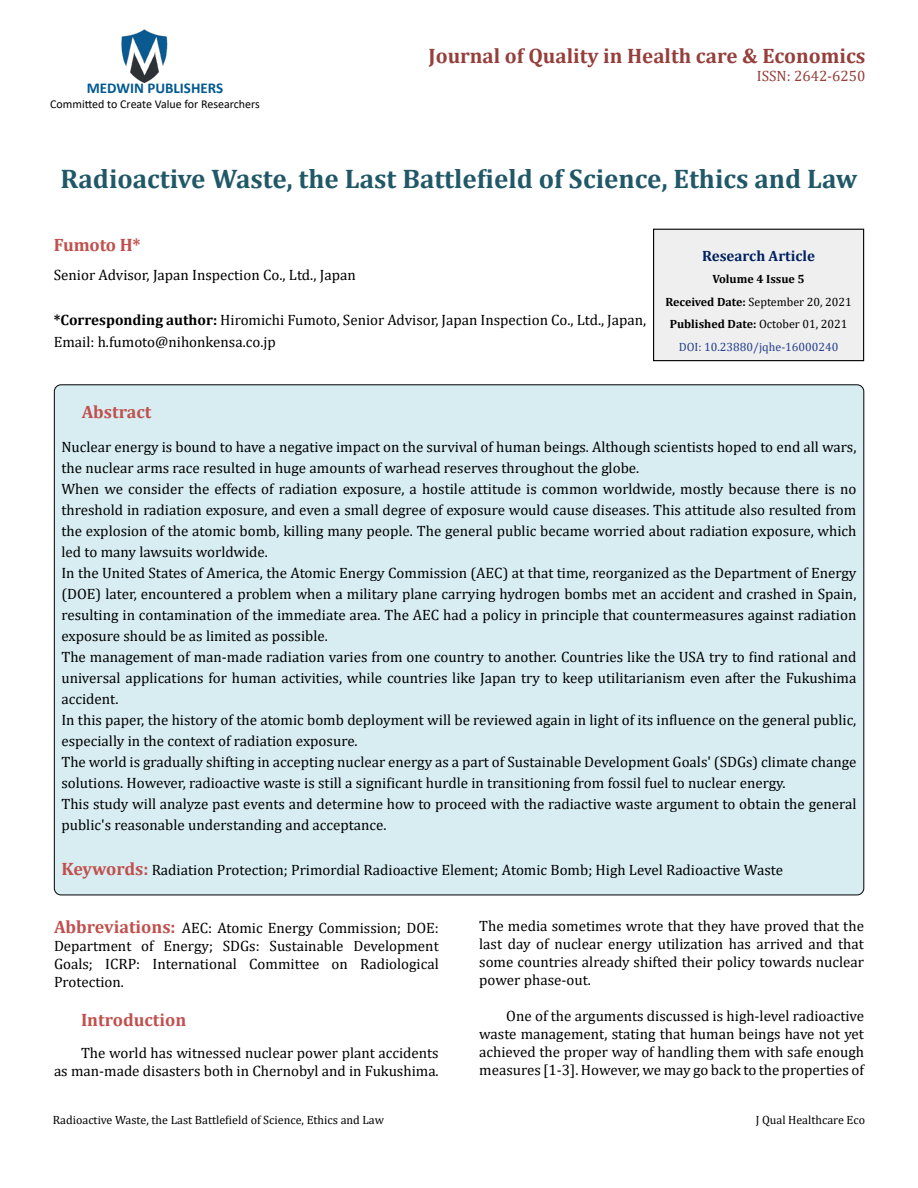
<style>
.page{position:relative;width:918px;height:1188px;background:#fff}
.page>*{position:absolute;margin:0;border:0;box-sizing:border-box;transform-origin:0 0}
.t1{font:700 27px "Cambria";color:#215868}
.t2{font:700 21px "Cambria";color:#953f3c}
.t3{font:700 18px "Cambria";color:#c0504d}
.t4{font:15px/21px "Cambria";color:#000;text-align:justify}
.t5{font:700 15px "Calibri";color:#005991}
.t6{font:700 15px "Cambria";color:#002060}
.t7{font:15px "Cambria";color:#953f3c}
.t8{font:700 12px/22.5px "Cambria";color:#000;text-align:center}
.t9{font:12px "Cambria";color:#000}
.t10{font:12px "Calibri";color:#000}
.s1{font-weight:700}
.s2{font-weight:400}
.s3{font-weight:400;color:#25408f}
.s4{font-weight:700;font-size:18px;color:#c0504d}
</style>
<div class="page">
<img style="left:121px;top:29px;width:47px;height:55px">
<div style="left:654px;top:229px;width:210px;height:132px;background:#efefef"></div>
<div style="left:653px;top:229px;width:211px;height:132px;border:1px solid #000"></div>
<div style="left:54px;top:385px;width:810px;height:510px;background:#d8edf2;border-radius:7px"></div>
<p class="t5" style="left:87px;top:78px;width:138px">MEDWIN PUBLISHERS</p>
<p class="t10" style="left:50px;top:95px;width:211px">Committed to Create Value for Researchers</p>
<h2 class="t2" style="left:429px;top:42px;width:438px">Journal of Quality in Health care &amp; Economics</h2>
<p class="t7" style="left:757px;top:68px;width:110px">ISSN: 2642-6250</p>
<h1 class="t1" style="left:61px;top:159px;width:798px">Radioactive Waste, the Last Battlefield of Science, Ethics and Law</h1>
<p class="t3" style="left:54px;top:232px;width:88px">Fumoto H*</p>
<p class="t4" style="left:54px;top:264px;width:303px">Senior Advisor, Japan Inspection Co., Ltd., Japan</p>
<p class="t4" style="left:54px;top:309px;width:594px;line-height:22.5px"><span class="s1">*Corresponding author:</span> Hiromichi Fumoto, Senior Advisor, Japan Inspection Co., Ltd., Japan,<br>Email: h.fumoto@nihonkensa.co.jp</p>
<p class="t6" style="left:702px;top:245px;width:114px">Research Article</p>
<p class="t8" style="left:665px;top:268px;width:188px">Volume 4 Issue 5<br>Received Date: <span class="s2">September 20, 2021<br></span>Published Date: <span class="s2">October 01, 2021<br></span><span class="s3">DOI: 10.23880/jqhe-16000240</span></p>
<p class="t3" style="left:82px;top:399px;width:71px">Abstract</p>
<p class="t4" style="left:61px;top:437px;width:797px;text-align:left">Nuclear energy is bound to have a negative impact on the survival of human beings. Although scientists hoped to end all wars, the nuclear arms race resulted in huge amounts of warhead reserves throughout the globe.<br>When we consider the effects of radiation exposure, a hostile attitude is common worldwide, mostly because there is no threshold in radiation exposure, and even a small degree of exposure would cause diseases. This attitude also resulted from the explosion of the atomic bomb, killing many people. The general public became worried about radiation exposure, which led to many lawsuits worldwide.<br>In the United States of America, the Atomic Energy Commission (AEC) at that time, reorganized as the Department of Energy (DOE) later, encountered a problem when a military plane carrying hydrogen bombs met an accident and crashed in Spain, resulting in contamination of the immediate area. The AEC had a policy in principle that countermeasures against radiation exposure should be as limited as possible.<br>The management of man-made radiation varies from one country to another. Countries like the USA try to find rational and universal applications for human activities, while countries like Japan try to keep utilitarianism even after the Fukushima accident.<br>In this paper, the history of the atomic bomb deployment will be reviewed again in light of its influence on the general public, especially in the context of radiation exposure.<br>The world is gradually shifting in accepting nuclear energy as a part of Sustainable Development Goals' (SDGs) climate change solutions. However, radioactive waste is still a significant hurdle in transitioning from fossil fuel to nuclear energy.<br>This study will analyze past events and determine how to proceed with the radiactive waste argument to obtain the general public's reasonable understanding and acceptance.</p>
<p class="t4" style="left:61px;top:860px;width:723px"><span class="s4">Keywords:</span> Radiation Protection; Primordial Radioactive Element; Atomic Bomb; High Level Radioactive Waste</p>
<p class="t4" style="left:54px;top:919px;width:386px;line-height:18px"><span class="s4">Abbreviations:</span> AEC: Atomic Energy Commission; DOE:<br>Department of Energy; SDGs: Sustainable Development Goals; ICRP: International Committee on Radiological Protection.</p>
<p class="t3" style="left:81px;top:1007px;width:107px">Introduction</p>
<p class="t4" style="left:54px;top:1043px;width:386px;line-height:18px;text-align:right">The world has witnessed nuclear power plant accidents<br>as man-made disasters both in Chernobyl and in Fukushima.</p>
<p class="t4" style="left:479px;top:917px;width:386px;line-height:18px">The media sometimes wrote that they have proved that the last day of nuclear energy utilization has arrived and that some countries already shifted their policy towards nuclear power phase-out.</p>
<p class="t4" style="left:479px;top:1007px;width:386px;line-height:18px;text-indent:27px">One of the arguments discussed is high-level radioactive waste management, stating that human beings have not yet achieved the proper way of handling them with safe enough measures [1-3]. However, we may go back to the properties of</p>
<p class="t9" style="left:53px;top:1113px;width:333px">Radioactive Waste, the Last Battlefield of Science, Ethics and Law</p>
<p class="t9" style="left:756px;top:1113px;width:111px">J Qual Healthcare Eco</p>
</div>
